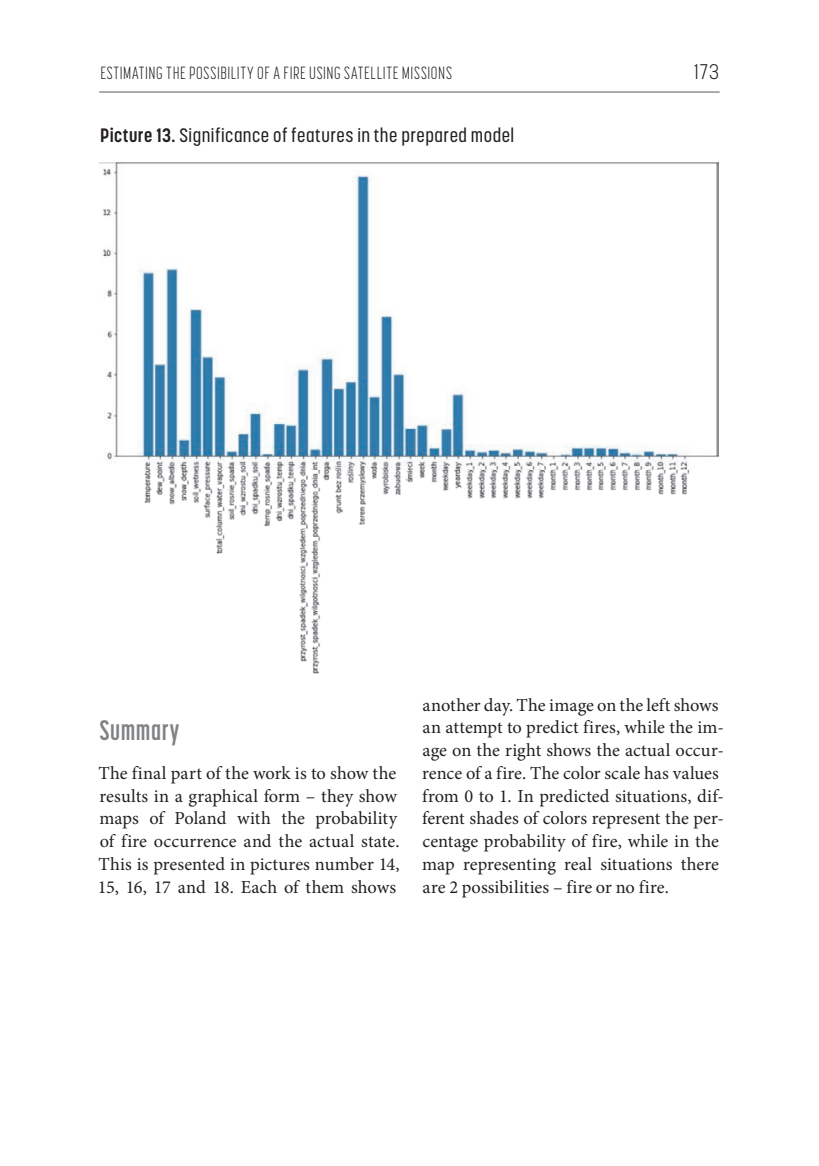
<style>
.page{position:relative;width:819px;height:1166px;background:#fff}
.page>*{position:absolute;margin:0;border:0;box-sizing:border-box;transform-origin:0 0}
.t1{font:700 28px "Korolev Compressed";letter-spacing:.02em;color:#808285}
.t2{font:300 21px "Korolev Condensed";color:#231f20}
.t3{font:500 19.25px "Korolev Condensed";letter-spacing:.025em;color:#231f20}
.t4{font:18.38px/22.8px "Minion Pro";letter-spacing:.005em;color:#231f20}
.t5{font:300 17.5px "Korolev Compressed";letter-spacing:.04em;color:#231f20}
.s1{font-weight:700}
</style>
<div class="page">
<hr style="left:99px;top:91px;width:620px;height:2px;background:#808285">
<img style="left:99px;top:162px;width:619px;height:512px">
<p class="t5" style="left:100px;top:63px;width:353px">ESTIMATING THE POSSIBILITY OF A FIRE USING SATELLITE MISSIONS</p>
<p class="t2" style="left:694px;top:59px;width:26px">173</p>
<p class="t3" style="left:100px;top:124px;width:415px"><span class="s1">Picture 13.</span> Significance of features in the prepared model</p>
<h1 class="t1" style="left:100px;top:715px;width:81px">Summary</h1>
<p class="t4" style="left:98px;top:762px;width:303px">The final part of the work is to show the results in a graphical form – they show maps of Poland with the probability of fire occurrence and the actual state.<br>This is presented in pictures number 14, 15, 16, 17 and 18. Each of them shows</p>
<p class="t4" style="left:422px;top:693px;width:303px">another day. The image on the left shows an attempt to predict fires, while the im&shy;age on the right shows the actual occur&shy;rence of a fire. The color scale has values from 0 to 1. In predicted situations, dif&shy;ferent shades of colors represent the per&shy;centage probability of fire, while in the map representing real situations there are 2 possibilities – fire or no fire.</p>
</div>
